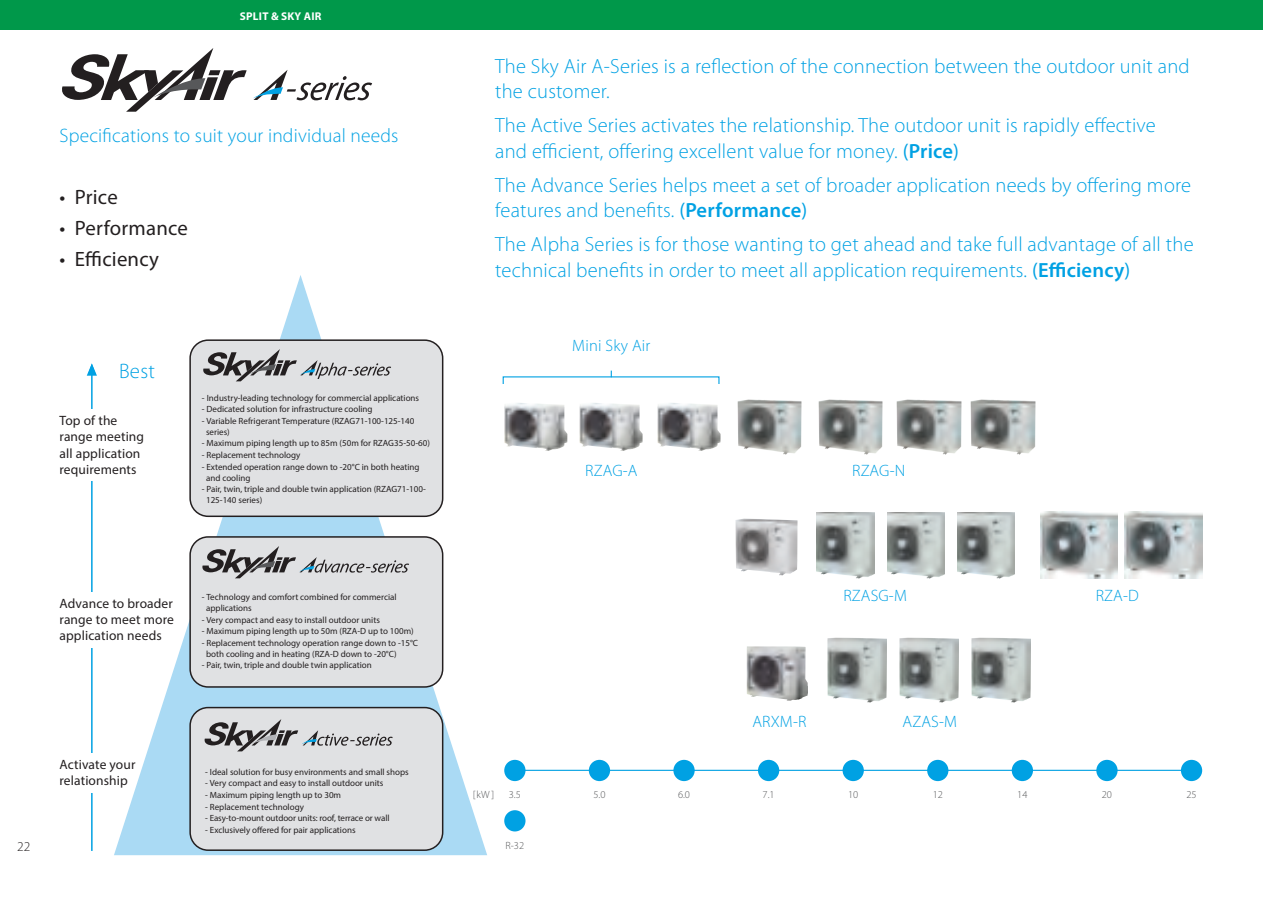
<style>
.page{position:relative;width:1263px;height:902px;background:#fff}
.page>*{position:absolute;margin:0;border:0;box-sizing:border-box;transform-origin:0 0}
.Headlines{font:300 21px "Myriad Pro";color:#00a1e3}
.opsomming_usp{font:20.85px "Myriad Pro";letter-spacing:.01em;color:#231f20}
.Headlines-2{font:300 20.55px/25.5px "Myriad Pro";letter-spacing:.01em;color:#00a1e3}
.Headlines-3{font:300 19.5px "Myriad Pro";letter-spacing:.01em;color:#00a1e3}
.Headlines-4{font:300 16.5px "Myriad Pro";letter-spacing:.01em;color:#00a1e3}
.opsomming_usp-2{font:13.5px/16.2px "Myriad Pro";letter-spacing:.01em;color:#231f20}
.t1{font:300 13.5px "Myriad Pro";color:#231f20}
.t2{font:700 11.25px "Myriad Pro";letter-spacing:.02em;color:#fff}
.Intro{font:300 10.5px "Myriad Pro";color:#57585a}
.t3{font:9px/10.8px "Myriad Pro";color:#231f20}
.s1{font-weight:400}
.s2{font-weight:600}
</style>
<div class="page">
<div style="left:0;top:0;width:1263px;height:30px;background:#00984a"></div>
<hr style="left:91px;top:371px;width:2px;height:479px;background:#00a1e3">
<svg style="left:87px;top:363px;width:10px;height:12px"></svg>
<div style="left:60px;top:409px;width:107px;height:72px;background:#fff"></div>
<div style="left:60px;top:592px;width:131px;height:55px;background:#fff"></div>
<div style="left:60px;top:753px;width:79px;height:39px;background:#fff"></div>
<svg style="left:114px;top:275px;width:373px;height:580px"></svg>
<svg style="left:62px;top:48px;width:185px;height:64px"></svg>
<svg style="left:253px;top:70px;width:119px;height:30px"></svg>
<div style="left:504px;top:759px;width:21px;height:22px;background:#00a1e3;border-radius:50%"></div>
<div style="left:504px;top:810px;width:21px;height:21px;background:#00a1e3;border-radius:50%"></div>
<div style="left:589px;top:759px;width:21px;height:22px;background:#00a1e3;border-radius:50%"></div>
<div style="left:673px;top:759px;width:22px;height:22px;background:#00a1e3;border-radius:50%"></div>
<div style="left:758px;top:759px;width:21px;height:22px;background:#00a1e3;border-radius:50%"></div>
<div style="left:842px;top:759px;width:22px;height:22px;background:#00a1e3;border-radius:50%"></div>
<div style="left:927px;top:759px;width:21px;height:22px;background:#00a1e3;border-radius:50%"></div>
<div style="left:1012px;top:759px;width:21px;height:22px;background:#00a1e3;border-radius:50%"></div>
<div style="left:1096px;top:759px;width:21px;height:22px;background:#00a1e3;border-radius:50%"></div>
<div style="left:1181px;top:759px;width:21px;height:22px;background:#00a1e3;border-radius:50%"></div>
<hr style="left:506px;top:769px;width:686px;height:1px;background:#00a1e3">
<div style="left:190px;top:340px;width:253px;height:176px;background:#e0e1e3;border-radius:18px"></div>
<div style="left:189px;top:339px;width:254px;height:178px;border:2px solid #231f20;border-radius:18px"></div>
<div style="left:190px;top:537px;width:253px;height:150px;background:#e0e1e3;border-radius:18px"></div>
<div style="left:189px;top:536px;width:254px;height:151px;border:2px solid #231f20;border-radius:18px"></div>
<div style="left:190px;top:707px;width:253px;height:143px;background:#e0e1e3;border-radius:18px"></div>
<div style="left:189px;top:706px;width:254px;height:144px;border:2px solid #231f20;border-radius:18px"></div>
<svg style="left:203px;top:349px;width:188px;height:32px"></svg>
<svg style="left:202px;top:546px;width:207px;height:32px"></svg>
<svg style="left:204px;top:719px;width:189px;height:32px"></svg>
<img style="left:747px;top:646px;width:61px;height:54px">
<img style="left:828px;top:637px;width:59px;height:65px">
<img style="left:899px;top:637px;width:59px;height:65px">
<img style="left:972px;top:637px;width:59px;height:65px">
<img style="left:738px;top:399px;width:64px;height:55px">
<img style="left:818px;top:399px;width:64px;height:55px">
<img style="left:897px;top:399px;width:64px;height:55px">
<img style="left:971px;top:399px;width:64px;height:55px">
<img style="left:579px;top:403px;width:64px;height:48px">
<img style="left:657px;top:403px;width:63px;height:48px">
<img style="left:504px;top:403px;width:63px;height:48px">
<img style="left:817px;top:512px;width:57px;height:66px">
<img style="left:887px;top:512px;width:58px;height:66px">
<img style="left:957px;top:512px;width:58px;height:66px">
<img style="left:1040px;top:511px;width:77px;height:67px">
<img style="left:1125px;top:511px;width:77px;height:67px">
<img style="left:735px;top:518px;width:62px;height:57px">
<p class="t2" style="left:240px;top:9px;width:83px">SPLIT &amp; SKY AIR</p>
<p class="Headlines-3" style="left:60px;top:124px;width:341px">Specifications to suit your individual needs</p>
<p class="opsomming_usp" style="left:60px;top:184px;width:60px">• Price</p>
<p class="opsomming_usp" style="left:60px;top:215px;width:130px">• Performance</p>
<p class="opsomming_usp" style="left:60px;top:246px;width:101px">• Efficiency</p>
<p class="Headlines" style="left:119px;top:358px;width:37px">Best</p>
<p class="opsomming_usp-2" style="left:60px;top:412px;width:86px">Top of the range meeting all application requirements</p>
<p class="t3" style="left:202px;top:392px;width:219px">- Industry-leading technology for commercial applications</p>
<p class="t3" style="left:202px;top:404px;width:172px">- Dedicated solution for infrastructure cooling</p>
<p class="t3" style="left:206px;top:415px;width:210px;text-indent:-4px">- Variable Refrigerant Temperature (RZAG71-100-125-140 series)</p>
<p class="t3" style="left:202px;top:438px;width:230px">- Maximum piping length up to 85m (50m for RZAG35-50-60)</p>
<p class="t3" style="left:202px;top:449px;width:100px">- Replacement technology</p>
<p class="t3" style="left:206px;top:461px;width:215px;text-indent:-4px">- Extended operation range down to -20°C in both heating and cooling</p>
<p class="t3" style="left:206px;top:483px;width:221px;text-indent:-4px">- Pair, twin, triple and double twin application (RZAG71-100-<br>125-140 series)</p>
<p class="opsomming_usp-2" style="left:60px;top:595px;width:116px;text-align:justify">Advance to broader range to meet more application needs</p>
<p class="t3" style="left:206px;top:591px;width:192px;text-indent:-4px">- Technology and comfort combined for commercial applications</p>
<p class="t3" style="left:202px;top:614px;width:180px">- Very compact and easy to install outdoor units</p>
<p class="t3" style="left:202px;top:625px;width:213px">- Maximum piping length up to 50m (RZA-D up to 100m)</p>
<p class="t3" style="left:206px;top:637px;width:214px;text-indent:-4px">- Replacement technology operation range down to -15°C both cooling and in heating (RZA-D down to -20°C)</p>
<p class="t3" style="left:202px;top:659px;width:171px">- Pair, twin, triple and double twin application</p>
<h3 class="t1" style="left:17px;top:838px;width:15px">22</h3>
<p class="opsomming_usp-2" style="left:60px;top:756px;width:77px">Activate your relationship</p>
<p class="t3" style="left:205px;top:766px;width:205px">- Ideal solution for busy environments and small shops</p>
<p class="t3" style="left:205px;top:777px;width:180px">- Very compact and easy to install outdoor units</p>
<p class="t3" style="left:205px;top:789px;width:137px">- Maximum piping length up to 30m</p>
<p class="t3" style="left:205px;top:801px;width:100px">- Replacement technology</p>
<p class="t3" style="left:205px;top:812px;width:186px">- Easy-to-mount outdoor units: roof, terrace or wall</p>
<p class="t3" style="left:205px;top:824px;width:152px">- Exclusively offered for pair applications</p>
<p class="Headlines-2" style="left:495px;top:53px;width:696px">The Sky Air A-Series is a reflection of the connection between the outdoor unit and the customer.</p>
<p class="Headlines-2" style="left:495px;top:112px;width:662px">The Active Series activates the relationship. The outdoor unit is rapidly effective and efficient, offering excellent value for money. <span class="s1">(</span><span class="s2">Price</span><span class="s1">)</span></p>
<p class="Headlines-2" style="left:495px;top:172px;width:697px">The Advance Series helps meet a set of broader application needs by offering more features and benefits. <span class="s1">(</span><span class="s2">Performance</span><span class="s1">)</span></p>
<p class="Headlines-2" style="left:495px;top:231px;width:700px">The Alpha Series is for those wanting to get ahead and take full advantage of all the technical benefits in order to meet all application requirements. <span class="s1">(</span><span class="s2">Efficiency</span><span class="s1">)</span></p>
<p class="Headlines-4" style="left:572px;top:336px;width:80px">Mini Sky Air</p>
<p class="Headlines-4" style="left:585px;top:460px;width:54px">RZAG-A</p>
<p class="Headlines-4" style="left:852px;top:460px;width:55px">RZAG-N</p>
<p class="Headlines-4" style="left:843px;top:586px;width:65px">RZASG-M</p>
<p class="Headlines-4" style="left:1096px;top:586px;width:45px">RZA-D</p>
<p class="Headlines-4" style="left:752px;top:711px;width:56px">ARXM-R</p>
<p class="Headlines-4" style="left:903px;top:711px;width:56px">AZAS-M</p>
<p class="Intro" style="left:473px;top:788px;width:23px">[kW]</p>
<p class="Intro" style="left:593px;top:788px;width:14px">5.0</p>
<p class="Intro" style="left:678px;top:788px;width:14px">6.0</p>
<p class="Intro" style="left:763px;top:788px;width:14px">7.1</p>
<p class="Intro" style="left:848px;top:788px;width:12px">10</p>
<p class="Intro" style="left:933px;top:788px;width:12px">12</p>
<p class="Intro" style="left:1017px;top:788px;width:12px">14</p>
<p class="Intro" style="left:1102px;top:788px;width:12px">20</p>
<p class="Intro" style="left:1186px;top:788px;width:12px">25</p>
<p class="Intro" style="left:509px;top:788px;width:14px">3.5</p>
<p class="Intro" style="left:505px;top:838px;width:20px">R-32</p>
</div>
